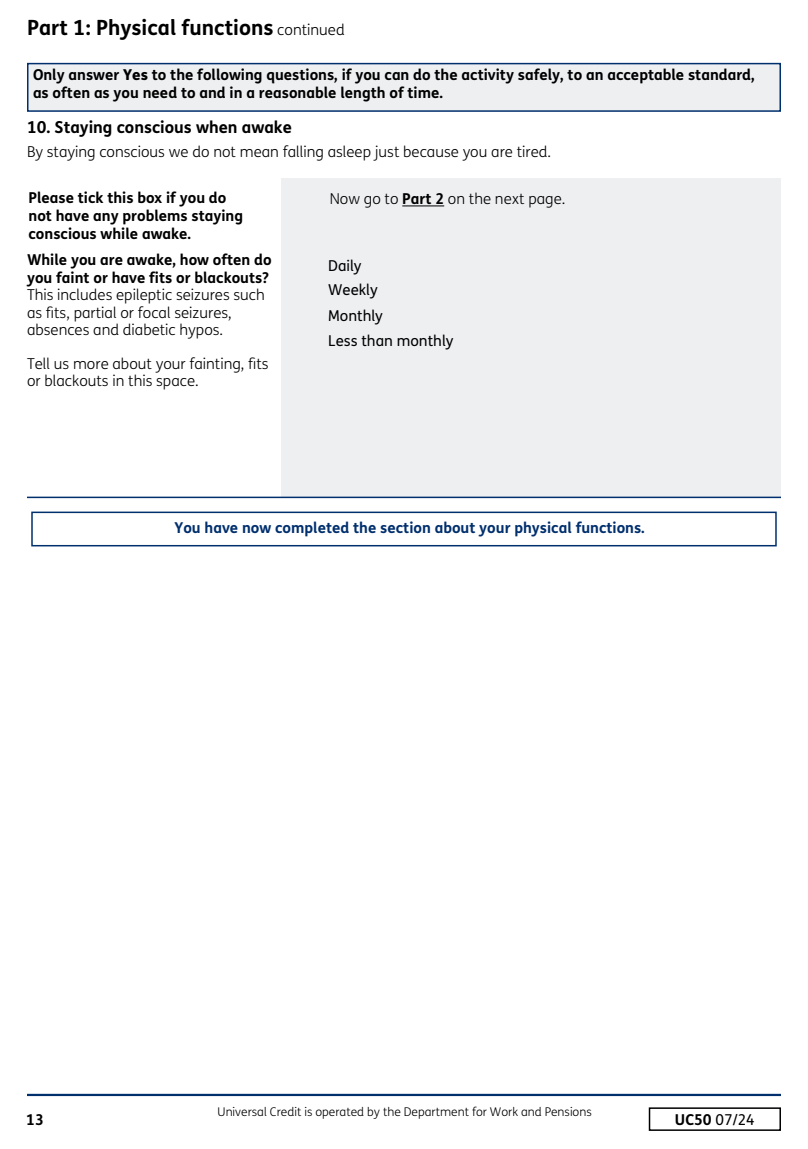
<style>
.page{position:relative;width:808px;height:1149px;background:#fff}
.page>*{position:absolute;margin:0;border:0;box-sizing:border-box;transform-origin:0 0}
.t1{font:700 21px "FS Me";color:#000}
.t2{font:700 16.5px "FS Me";color:#000}
.t3{font:700 15px/18px "FS Me";color:#000}
.t4{font:300 15px/17.2px "FS Me";color:#000}
.t5{font:700 15px "FS Me";color:#002f6d}
.t6{font:15px/25px "FS Me";color:#000}
.t7{font:300 12px "FS Me";color:#000}
.s1{font-weight:300;font-size:15px}
.s2{font-weight:800}
.s3{font-weight:700}
</style>
<div class="page">
<div style="left:281px;top:178px;width:500px;height:319px;background:#edeff1"></div>
<hr style="left:27px;top:1093px;width:754px;height:2px;background:#002f6d">
<div style="left:31px;top:511px;width:746px;height:35px;border:2px solid #002f6d"></div>
<div style="left:28px;top:64px;width:752px;height:47px;background:#edeff1"></div>
<div style="left:27px;top:63px;width:754px;height:49px;border:2px solid #002f6d"></div>
<hr style="left:402px;top:205px;width:42px;height:1px;background:#000">
<hr style="left:27px;top:496px;width:754px;height:2px;background:#002f6d">
<div style="left:649px;top:1106px;width:132px;height:24px;border:2px solid #000"></div>
<h1 class="t1" style="left:27px;top:11px;width:319px">Part 1: Physical functions <span class="s1">continued</span></h1>
<p class="t3" style="left:33px;top:65px;width:723px">Only answer <span class="s2">Yes</span> to the following questions, if you can do the activity safely, to an acceptable standard, as often as you need to and in a reasonable length of time.</p>
<p class="t2" style="left:27px;top:114px;width:266px">10. Staying conscious when awake</p>
<p class="t4" style="left:27px;top:143px;width:526px">By staying conscious we do not mean falling asleep just because you are tired.</p>
<p class="t3" style="left:28px;top:188px;width:216px">Please tick this box if you do not have any problems staying conscious while awake.</p>
<p class="t4" style="left:330px;top:190px;width:237px">Now go to <span class="s3">Part 2</span> on the next page.</p>
<p class="t3" style="left:27px;top:250px;width:246px">While you are awake, how often do you faint or have fits or blackouts?</p>
<p class="t4" style="left:27px;top:286px;width:239px">This includes epileptic seizures such as fits, partial or focal seizures, absences and diabetic hypos.</p>
<p class="t6" style="left:328px;top:252px;width:127px">Daily<br>Weekly<br>Monthly<br>Less than monthly</p>
<p class="t4" style="left:27px;top:354px;width:243px">Tell us more about your fainting, fits or blackouts in this space.</p>
<p class="t5" style="left:175px;top:515px;width:472px">You have now completed the section about your physical functions.</p>
<p class="t3" style="left:26px;top:1109px;width:19px">13</p>
<p class="t7" style="left:218px;top:1103px;width:376px">Universal Credit is operated by the Department for Work and Pensions</p>
<p class="t6" style="left:675px;top:1106px;width:81px"><span class="s3">UC50</span> 07/24</p>
</div>
